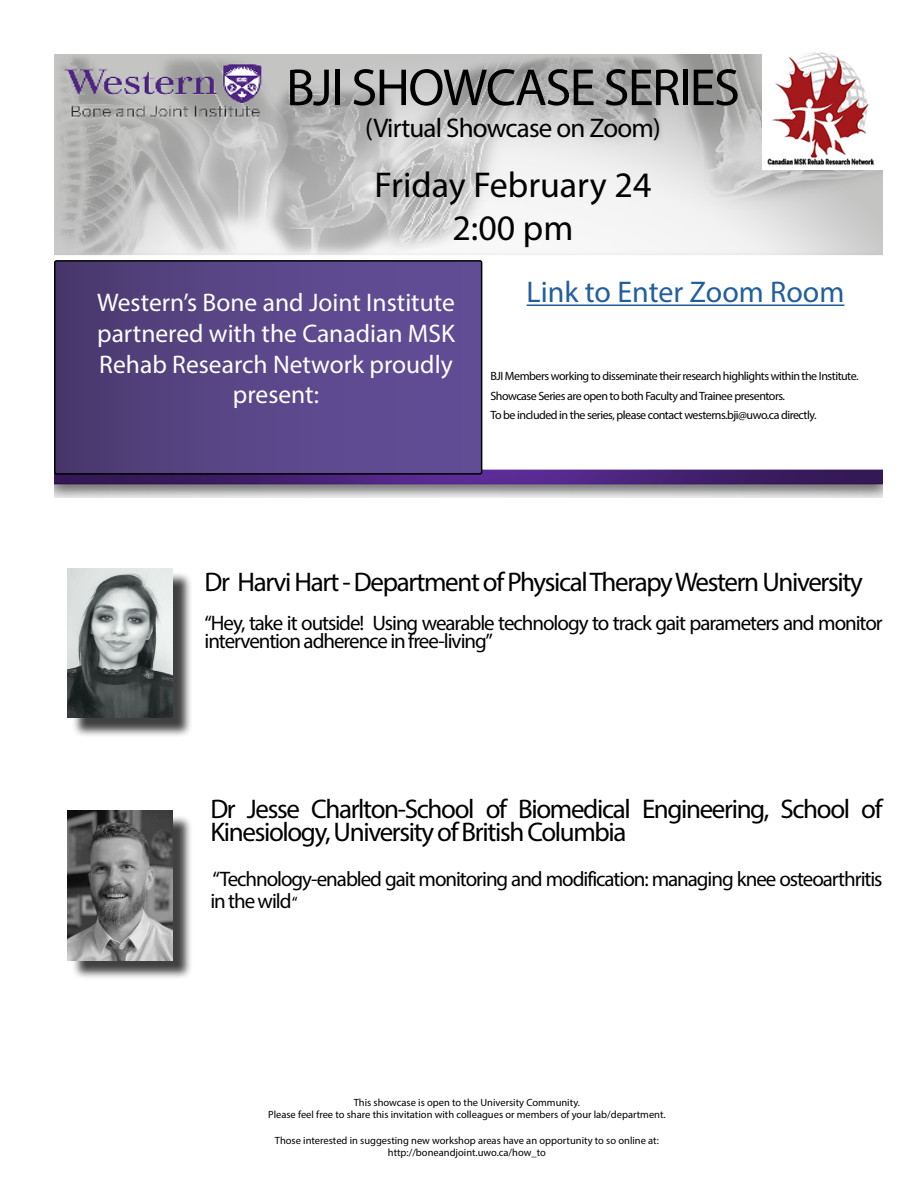
<style>
.page{position:relative;width:918px;height:1188px;background:#fff}
.page>*{position:absolute;margin:0;border:0;box-sizing:border-box;transform-origin:0 0}
.t1{font:52.5px "Myriad Pro";letter-spacing:-.03em;color:#000}
.t2{font:36px/43.2px "Myriad Pro";color:#000;text-align:center}
.t3{font:30px "Myriad Pro";color:#215e9e}
.t4{font:27px/22.5px "Myriad Pro";letter-spacing:-.05em;color:#000}
.t5{font:27px "Myriad Pro";letter-spacing:-.03em;color:#000}
.t6{font:25.5px/30.6px "Myriad Pro";color:#fff;text-align:center}
.t7{font:21px/18px "Myriad Pro";letter-spacing:-.05em;color:#000}
.t8{font:12px/19.5px "Myriad Pro";letter-spacing:-.04em;color:#000}
.t9{font:10.5px/12.6px "Myriad Pro";color:#000;text-align:center}
.s1{font-size:16.5px}
</style>
<div class="page">
<img style="left:55px;top:54px;width:828px;height:444px">
<svg style="left:57px;top:263px;width:422px;height:209px"></svg>
<div style="left:54px;top:260px;width:428px;height:215px;border:2px solid #000;border-radius:2px"></div>
<hr style="left:527px;top:304px;width:317px;height:2px;background:#215e9e">
<div style="left:71px;top:814px;width:122px;height:166px;background:#000;opacity:.75"></div>
<img style="left:67px;top:811px;width:106px;height:149px">
<div style="left:71px;top:572px;width:121px;height:166px;background:#000;opacity:.75"></div>
<img style="left:67px;top:568px;width:106px;height:150px">
<img style="left:763px;top:53px;width:120px;height:116px">
<h1 class="t1" style="left:286px;top:55px;width:455px">BJI SHOWCASE SERIES</h1>
<h3 class="t5" style="left:365px;top:112px;width:297px">(Virtual Showcase on Zoom)</h3>
<h2 class="t2" style="left:375px;top:163px;width:278px">Friday February 24<br>2:00 pm</h2>
<h3 class="t6" style="left:97px;top:287px;width:359px">Western’s Bone and Joint Institute partnered with the Canadian MSK<br>Rehab Research Network proudly present:</h3>
<h3 class="t3" style="left:527px;top:274px;width:319px">Link to Enter Zoom Room</h3>
<p class="t8" style="left:490px;top:366px;width:370px">BJI Members working to disseminate their research highlights within the Institute.<br>Showcase Series are open to both Faculty and Trainee presentors.<br>To be included in the series, please contact westerns.bji@uwo.ca directly.</p>
<h3 class="t4" style="left:205px;top:570px;width:660px">Dr Harvi Hart - Department of Physical Therapy Western University</h3>
<h3 class="t7" style="left:205px;top:614px;width:680px">“Hey, take it outside! Using wearable technology to track gait parameters and monitor intervention adherence in free-living”</h3>
<h3 class="t4" style="left:210px;top:798px;width:674px">Dr Jesse Charlton-School of Biomedical Engineering, School of<br>Kinesiology, University of British Columbia</h3>
<h3 class="t7" style="left:210px;top:867px;width:674px;line-height:22.5px">“Technology-enabled gait monitoring and modification: managing knee osteoarthritis in the wild <span class="s1">“</span></h3>
<p class="t9" style="left:268px;top:1096px;width:399px">This showcase is open to the University Community.<br>Please feel free to share this invitation with colleagues or members of your lab/department.</p>
<p class="t9" style="left:275px;top:1134px;width:386px">Those interested in suggesting new workshop areas have an opportunity to so online at: http://boneandjoint.uwo.ca/how_to</p>
</div>
